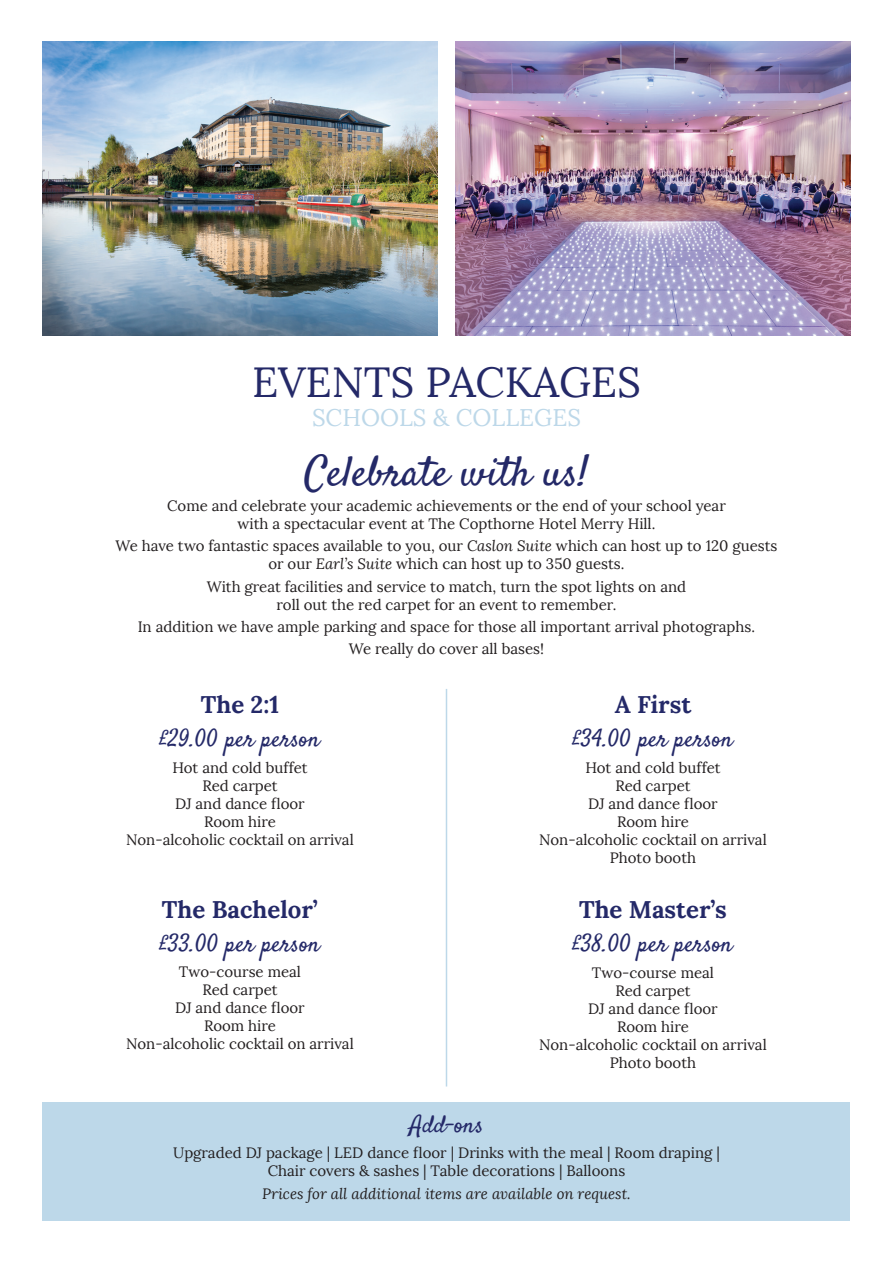
<style>
.page{position:relative;width:893px;height:1263px;background:#fff}
.page>*{position:absolute;margin:0;border:0;box-sizing:border-box;transform-origin:0 0}
.t1{font:42px "Satisfy";color:#242968}
.t2{font:42px "Lora";color:#242968}
.t3{font:24px "Satisfy";color:#242968}
.t4{font:700 24px "Lora";color:#242968}
.t5{font:24px "Lora";color:#bdd8e9}
.t6{font:15px/18px "Lora";color:#231f20;text-align:center}
.t7{font:italic 15px "Lora";color:#231f20}
.s1{font-style:italic}
</style>
<div class="page">
<div style="left:43px;top:1101px;width:807px;height:119px;background:#bdd8e9"></div>
<img style="left:43px;top:42px;width:394px;height:294px">
<img style="left:455px;top:42px;width:395px;height:294px">
<hr style="left:446px;top:689px;width:1px;height:397px;background:#bdd8e9">
<p class="t2" style="left:252px;top:356px;width:390px">EVENTS PACKAGES</p>
<p class="t5" style="left:312px;top:402px;width:270px">SCHOOLS &amp; COLLEGES</p>
<p class="t1" style="left:304px;top:445px;width:285px">Celebrate with us!</p>
<p class="t6" style="left:167px;top:497px;width:560px">Come and celebrate your academic achievements or the end of your school year with a spectacular event at The Copthorne Hotel Merry Hill.</p>
<p class="t6" style="left:115px;top:537px;width:664px">We have two fantastic spaces available to you, our <span class="s1">Caslon Suite</span> which can host up to 120 guests or our <span class="s1">Earl’s Suite</span> which can host up to 350 guests.</p>
<p class="t6" style="left:207px;top:577px;width:481px">With great facilities and service to match, turn the spot lights on and roll out the red carpet for an event to remember.</p>
<p class="t6" style="left:138px;top:618px;width:619px">In addition we have ample parking and space for those all important arrival photographs.</p>
<p class="t6" style="left:349px;top:640px;width:197px">We really do cover all bases!</p>
<p class="t4" style="left:201px;top:689px;width:80px">The 2:1</p>
<p class="t3" style="left:160px;top:724px;width:161px">£29.00 per person</p>
<p class="t6" style="left:172px;top:758px;width:137px">Hot and cold buffet</p>
<p class="t6" style="left:202px;top:776px;width:77px">Red carpet</p>
<p class="t6" style="left:175px;top:794px;width:131px">DJ and dance floor</p>
<p class="t6" style="left:204px;top:812px;width:73px">Room hire</p>
<p class="t6" style="left:126px;top:830px;width:229px">Non-alcoholic cocktail on arrival</p>
<p class="t4" style="left:615px;top:689px;width:78px">A First</p>
<p class="t3" style="left:573px;top:724px;width:161px">£34.00 per person</p>
<p class="t6" style="left:585px;top:758px;width:137px">Hot and cold buffet</p>
<p class="t6" style="left:615px;top:776px;width:77px">Red carpet</p>
<p class="t6" style="left:588px;top:794px;width:131px">DJ and dance floor</p>
<p class="t6" style="left:617px;top:812px;width:73px">Room hire</p>
<p class="t6" style="left:539px;top:830px;width:229px">Non-alcoholic cocktail on arrival</p>
<p class="t6" style="left:610px;top:848px;width:88px">Photo booth</p>
<p class="t4" style="left:579px;top:894px;width:149px">The Master’s</p>
<p class="t3" style="left:573px;top:928px;width:161px">£38.00 per person</p>
<p class="t6" style="left:592px;top:963px;width:124px">Two-course meal</p>
<p class="t6" style="left:615px;top:981px;width:77px">Red carpet</p>
<p class="t6" style="left:588px;top:999px;width:131px">DJ and dance floor</p>
<p class="t6" style="left:617px;top:1017px;width:73px">Room hire</p>
<p class="t6" style="left:539px;top:1035px;width:229px">Non-alcoholic cocktail on arrival</p>
<p class="t6" style="left:610px;top:1053px;width:88px">Photo booth</p>
<p class="t4" style="left:162px;top:894px;width:158px">The Bachelor’</p>
<p class="t3" style="left:160px;top:928px;width:161px">£33.00 per person</p>
<p class="t6" style="left:179px;top:963px;width:124px">Two-course meal</p>
<p class="t6" style="left:202px;top:981px;width:77px">Red carpet</p>
<p class="t6" style="left:175px;top:999px;width:131px">DJ and dance floor</p>
<p class="t6" style="left:204px;top:1017px;width:73px">Room hire</p>
<p class="t6" style="left:126px;top:1035px;width:229px">Non-alcoholic cocktail on arrival</p>
<p class="t3" style="left:409px;top:1109px;width:75px">Add-ons</p>
<p class="t6" style="left:173px;top:1144px;width:548px">Upgraded DJ package | LED dance floor | Drinks with the meal | Room draping |<br>Chair covers &amp; sashes | Table decorations | Balloons</p>
<p class="t7" style="left:262px;top:1184px;width:370px">Prices for all additional items are available on request.</p>
</div>
